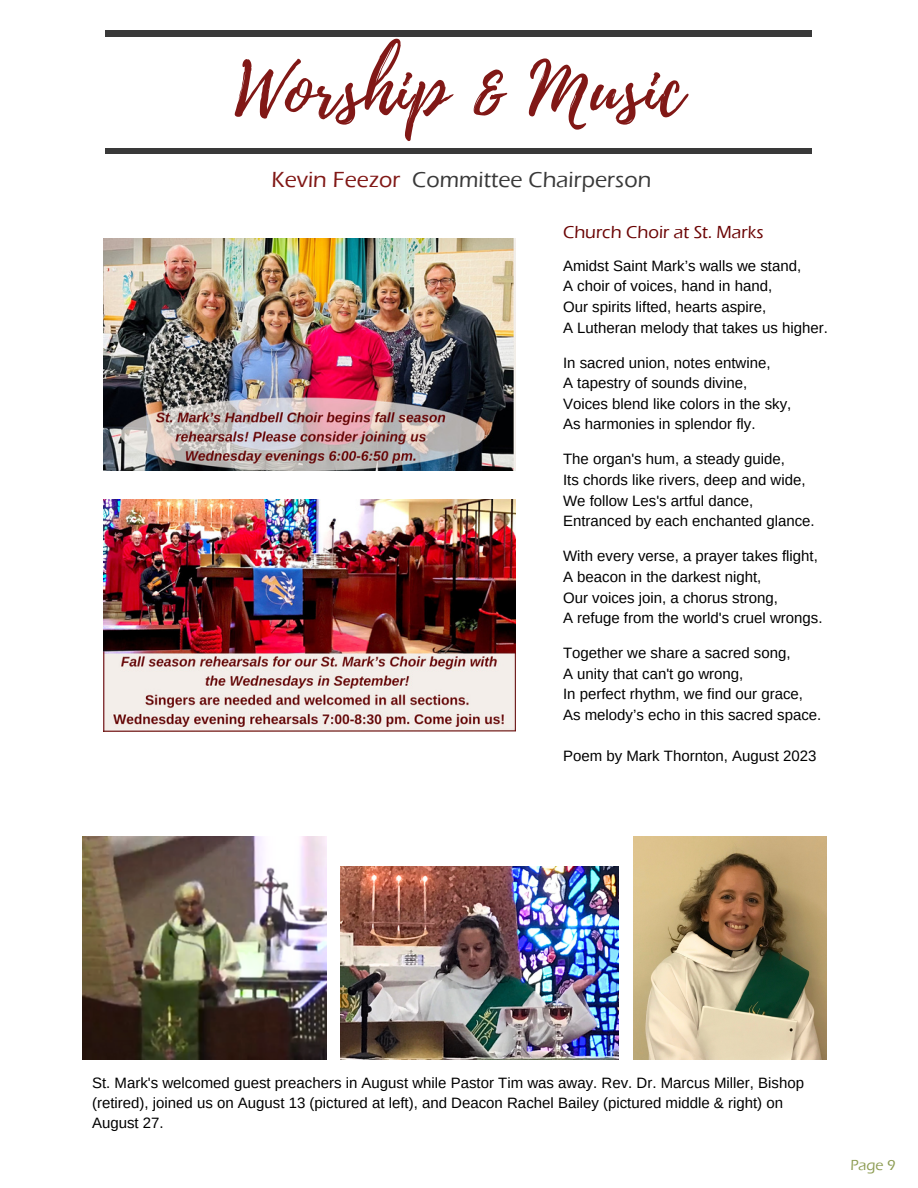
<style>
.page{position:relative;width:918px;height:1188px;background:#fff}
.page>*{position:absolute;margin:0;border:0;box-sizing:border-box;transform-origin:0 0}
.t1{font:72px "Playlist Script";letter-spacing:.02em;color:#811816}
.t2{font:500 22.5px "Eras ITC";letter-spacing:.005em;color:#393939}
.t3{font:500 18px "Eras ITC";color:#6b0404}
.t4{font:15px/20.2px "Arimo";color:#000}
.t5{font:500 15px "Eras ITC";color:#8e9d54}
.s1{color:#811816}
</style>
<div class="page">
<div style="left:106px;top:31px;width:706px;height:5px;background:#393939"></div>
<div style="left:106px;top:148px;width:706px;height:6px;background:#393939"></div>
<img style="left:104px;top:238px;width:411px;height:232px">
<img style="left:104px;top:500px;width:411px;height:232px">
<img style="left:634px;top:837px;width:192px;height:223px">
<img style="left:341px;top:866px;width:278px;height:194px">
<img style="left:82px;top:837px;width:244px;height:223px">
<p class="t1" style="left:235px;top:39px;width:450px">Worship &amp; Music</p>
<p class="t2" style="left:272px;top:167px;width:381px"><span class="s1">Kevin Feezor</span> Committee Chairperson</p>
<p class="t3" style="left:563px;top:222px;width:202px">Church Choir at St. Marks</p>
<p class="t4" style="left:563px;top:255px;width:240px">Amidst Saint Mark’s walls we stand,</p>
<p class="t4" style="left:563px;top:276px;width:211px">A choir of voices, hand in hand,</p>
<p class="t4" style="left:563px;top:297px;width:205px">Our spirits lifted, hearts aspire,</p>
<p class="t4" style="left:563px;top:317px;width:266px">A Lutheran melody that takes us higher.</p>
<p class="t4" style="left:563px;top:352px;width:209px">In sacred union, notes entwine,</p>
<p class="t4" style="left:563px;top:373px;width:186px">A tapestry of sounds divine,</p>
<p class="t4" style="left:563px;top:394px;width:230px">Voices blend like colors in the sky,</p>
<p class="t4" style="left:563px;top:414px;width:194px">As harmonies in splendor fly.</p>
<p class="t4" style="left:563px;top:449px;width:224px">The organ's hum, a steady guide,</p>
<p class="t4" style="left:563px;top:470px;width:244px">Its chords like rivers, deep and wide,</p>
<p class="t4" style="left:563px;top:490px;width:192px">We follow Les's artful dance,</p>
<p class="t4" style="left:563px;top:511px;width:253px">Entranced by each enchanted glance.</p>
<p class="t4" style="left:563px;top:546px;width:256px">With every verse, a prayer takes flight,</p>
<p class="t4" style="left:563px;top:567px;width:200px">A beacon in the darkest night,</p>
<p class="t4" style="left:563px;top:587px;width:216px">Our voices join, a chorus strong,</p>
<p class="t4" style="left:563px;top:608px;width:261px">A refuge from the world's cruel wrongs.</p>
<p class="t4" style="left:563px;top:643px;width:229px">Together we share a sacred song,</p>
<p class="t4" style="left:563px;top:664px;width:182px">A unity that can't go wrong,</p>
<p class="t4" style="left:563px;top:684px;width:241px">In perfect rhythm, we find our grace,</p>
<p class="t4" style="left:563px;top:705px;width:260px">As melody’s echo in this sacred space.</p>
<p class="t4" style="left:563px;top:746px;width:255px">Poem by Mark Thornton, August 2023</p>
<p class="t4" style="left:92px;top:1072px;width:713px">St. Mark's welcomed guest preachers in August while Pastor Tim was away. Rev. Dr. Marcus Miller, Bishop (retired), joined us on August 13 (pictured at left), and Deacon Rachel Bailey (pictured middle &amp; right) on<br>August 27.</p>
<p class="t5" style="left:850px;top:1157px;width:47px">Page 9</p>
</div>
